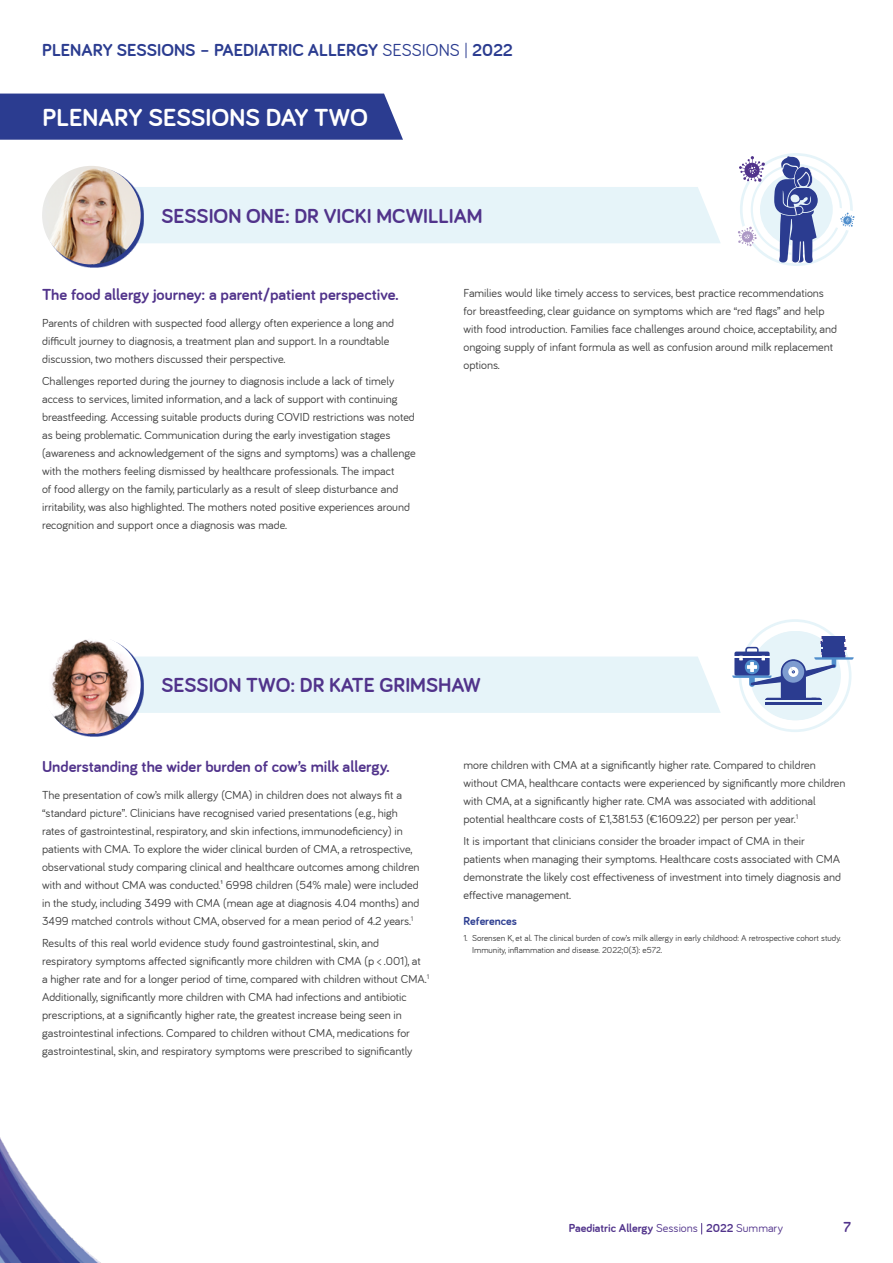
<style>
.page{position:relative;width:893px;height:1263px;background:#fff}
.page>*{position:absolute;margin:0;border:0;box-sizing:border-box;transform-origin:0 0}
.t1{font:700 25.5px "Bariol";color:#fff}
.t2{font:700 21px "Bariol";color:#51338b}
.t3{font:700 18px "Bariol";color:#2b3c90}
.t4{font:700 16.5px "Bariol";color:#51338b}
.t5{font:700 15px "Bariol";color:#51338b}
.t6{font:12px/18px "Bariol";color:#3c3c3c}
.t7{font:700 12px "Bariol";color:#51338b}
.t8{font:700 12px "Bariol";color:#2b3c90}
.t9{font:9px/12px "Bariol";color:#3c3c3c}
.s1{font-weight:400}
</style>
<div class="page">
<img style="left:0;top:1137px;width:101px;height:126px">
<div style="left:144px;top:656px;width:577px;height:57px;background:#e6f4f9"></div>
<div style="left:144px;top:187px;width:577px;height:56px;background:#e6f4f9"></div>
<div style="left:752px;top:631px;width:89px;height:89px;background:#e6f4f9;border-radius:50%"></div>
<svg style="left:732px;top:636px;width:122px;height:68px"></svg>
<hr style="left:763px;top:700px;width:62px;height:2px;background:#e6f4f9">
<div style="left:0;top:94px;width:403px;height:46px;background:#2b3c90"></div>
<svg style="left:466px;top:43px;width:1px;height:15px"></svg>
<svg style="left:48px;top:168px;width:96px;height:99px"></svg>
<img style="left:42px;top:166px;width:99px;height:98px;border-radius:49px">
<svg style="left:53px;top:643px;width:91px;height:94px"></svg>
<img style="left:42px;top:635px;width:99px;height:99px;border-radius:49px">
<div style="left:740px;top:153px;width:113px;height:113px;border:3px solid #e6f4f9;border-radius:50%"></div>
<div style="left:760px;top:173px;width:73px;height:73px;background:#e6f4f9;border-radius:50%"></div>
<svg style="left:834px;top:207px;width:21px;height:25px"></svg>
<svg style="left:738px;top:222px;width:22px;height:30px"></svg>
<svg style="left:774px;top:156px;width:44px;height:108px"></svg>
<svg style="left:739px;top:156px;width:28px;height:30px"></svg>
<h3 class="t3" style="left:42px;top:40px;width:472px">PLENARY SESSIONS – PAEDIATRIC ALLERGY <span class="s1">SESSIONS</span> 2022</h3>
<h1 class="t1" style="left:43px;top:103px;width:327px">PLENARY SESSIONS DAY TWO</h1>
<h2 class="t2" style="left:162px;top:204px;width:323px">SESSION ONE: DR VICKI MCWILLIAM</h2>
<h3 class="t4" style="left:42px;top:286px;width:358px">The food allergy journey: a parent/patient perspective.</h3>
<p class="t6" style="left:42px;top:314px;width:353px">Parents of children with suspected food allergy often experience a long and difficult journey to diagnosis, a treatment plan and support. In a roundtable discussion, two mothers discussed their perspective.</p>
<p class="t6" style="left:42px;top:372px;width:375px">Challenges reported during the journey to diagnosis include a lack of timely access to services, limited information, and a lack of support with continuing breastfeeding. Accessing suitable products during COVID restrictions was noted as being problematic. Communication during the early investigation stages (awareness and acknowledgement of the signs and symptoms) was a challenge with the mothers feeling dismissed by healthcare professionals. The impact<br>of food allergy on the family, particularly as a result of sleep disturbance and irritability, was also highlighted. The mothers noted positive experiences around recognition and support once a diagnosis was made.</p>
<p class="t6" style="left:463px;top:284px;width:375px">Families would like timely access to services, best practice recommendations for breastfeeding, clear guidance on symptoms which are “red flags” and help with food introduction. Families face challenges around choice, acceptability, and ongoing supply of infant formula as well as confusion around milk replacement options.</p>
<h2 class="t2" style="left:162px;top:673px;width:321px">SESSION TWO: DR KATE GRIMSHAW</h2>
<h3 class="t4" style="left:42px;top:757px;width:349px">Understanding the wider burden of cow’s milk allergy.</h3>
<p class="t6" style="left:42px;top:786px;width:379px">The presentation of cow’s milk allergy (CMA) in children does not always fit a “standard picture”. Clinicians have recognised varied presentations (e.g., high rates of gastrointestinal, respiratory, and skin infections, immunodeficiency) in patients with CMA. To explore the wider clinical burden of CMA, a retrospective, observational study comparing clinical and healthcare outcomes among children with and without CMA was conducted.¹ 6998 children (54% male) were included in the study, including 3499 with CMA (mean age at diagnosis 4.04 months) and 3499 matched controls without CMA, observed for a mean period of 4.2 years.<sup>1</sup></p>
<p class="t6" style="left:42px;top:934px;width:389px">Results of this real world evidence study found gastrointestinal, skin, and respiratory symptoms affected significantly more children with CMA (p &lt; .001), at a higher rate and for a longer period of time, compared with children without CMA.<sup>1<br></sup>Additionally, significantly more children with CMA had infections and antibiotic prescriptions, at a significantly higher rate, the greatest increase being seen in gastrointestinal infections. Compared to children without CMA, medications for gastrointestinal, skin, and respiratory symptoms were prescribed to significantly</p>
<p class="t6" style="left:463px;top:756px;width:383px">more children with CMA at a significantly higher rate. Compared to children without CMA, healthcare contacts were experienced by significantly more children with CMA, at a significantly higher rate. CMA was associated with additional potential healthcare costs of £1,381.53 (€1609.22) per person per year.<sup>1</sup></p>
<p class="t6" style="left:463px;top:832px;width:379px">It is important that clinicians consider the broader impact of CMA in their patients when managing their symptoms. Healthcare costs associated with CMA demonstrate the likely cost effectiveness of investment into timely diagnosis and effective management.</p>
<p class="t8" style="left:463px;top:914px;width:55px">References</p>
<p class="t9" style="left:472px;top:932px;width:370px;text-indent:-9px">1. Sorensen K, et al. The clinical burden of cow’s milk allergy in early childhood: A retrospective cohort study.<br>Immunity, inflammation and disease. 2022;0(3): e572.</p>
<p class="t7" style="left:569px;top:1222px;width:216px">Paediatric Allergy <span class="s1">Sessions</span> 2022 <span class="s1">Summary</span></p>
<p class="t5" style="left:843px;top:1219px;width:9px">7</p>
</div>
